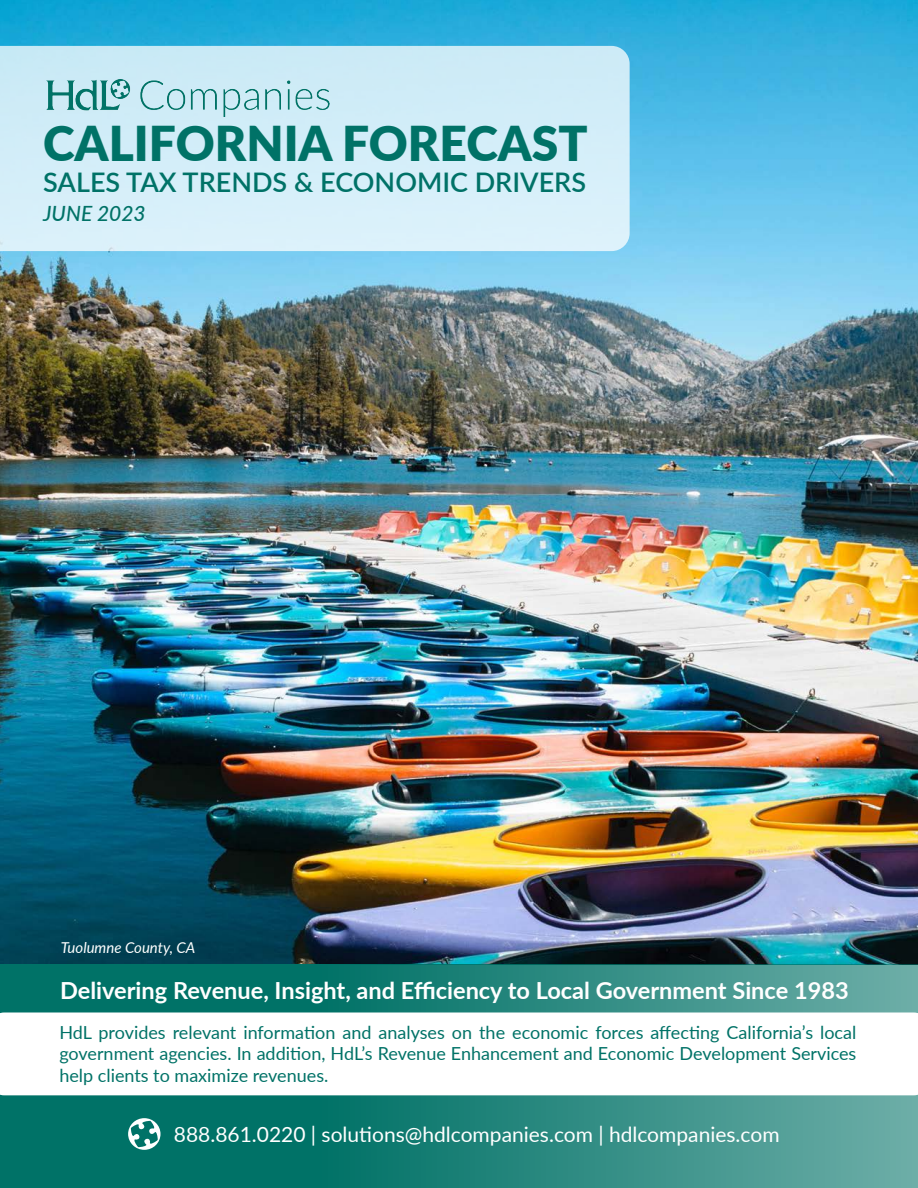
<style>
.page{position:relative;width:918px;height:1188px;background:#fff}
.page>*{position:absolute;margin:0;border:0;box-sizing:border-box;transform-origin:0 0}
.t1{font:900 48px "Lato";color:#007267}
.t2{font:600 27px "Lato";color:#007267}
.t3{font:700 23.55px "Lato";color:#fff}
.t4{font:21px "Lato";color:#fff}
.t5{font:italic 500 21px "Lato";color:#007267}
.t6{font:18px/21.6px "Lato";color:#007267;text-align:justify}
.t7{font:italic 15px "Lato";color:#fff}
</style>
<div class="page">
<img style="left:0;top:0;width:918px;height:964px">
<svg style="left:0;top:964px;width:918px;height:224px;background:#24857c"></svg>
<svg style="left:0;top:1012px;width:918px;height:83px"></svg>
<svg style="left:128px;top:1118px;width:33px;height:32px"></svg>
<svg style="left:0;top:46px;width:630px;height:205px;background:#d3edf8"></svg>
<img style="left:46px;top:79px;width:283px;height:38px">
<p class="t1" style="left:43px;top:108px;width:546px">CALIFORNIA FORECAST</p>
<p class="t2" style="left:43px;top:163px;width:544px">SALES TAX TRENDS &amp; ECONOMIC DRIVERS</p>
<p class="t5" style="left:43px;top:199px;width:104px">JUNE 2023</p>
<p class="t7" style="left:61px;top:937px;width:136px">Tuolumne County, CA</p>
<p class="t3" style="left:60px;top:973px;width:790px">Delivering Revenue, Insight, and Efficiency to Local Government Since 1983</p>
<p class="t6" style="left:59px;top:1020px;width:799px">HdL provides relevant information and analyses on the economic forces affecting California’s local government agencies. In addition, HdL’s Revenue Enhancement and Economic Development Services help clients to maximize revenues.</p>
<p class="t4" style="left:174px;top:1119px;width:607px">888.861.0220 | solutions@hdlcompanies.com | hdlcompanies.com</p>
</div>
